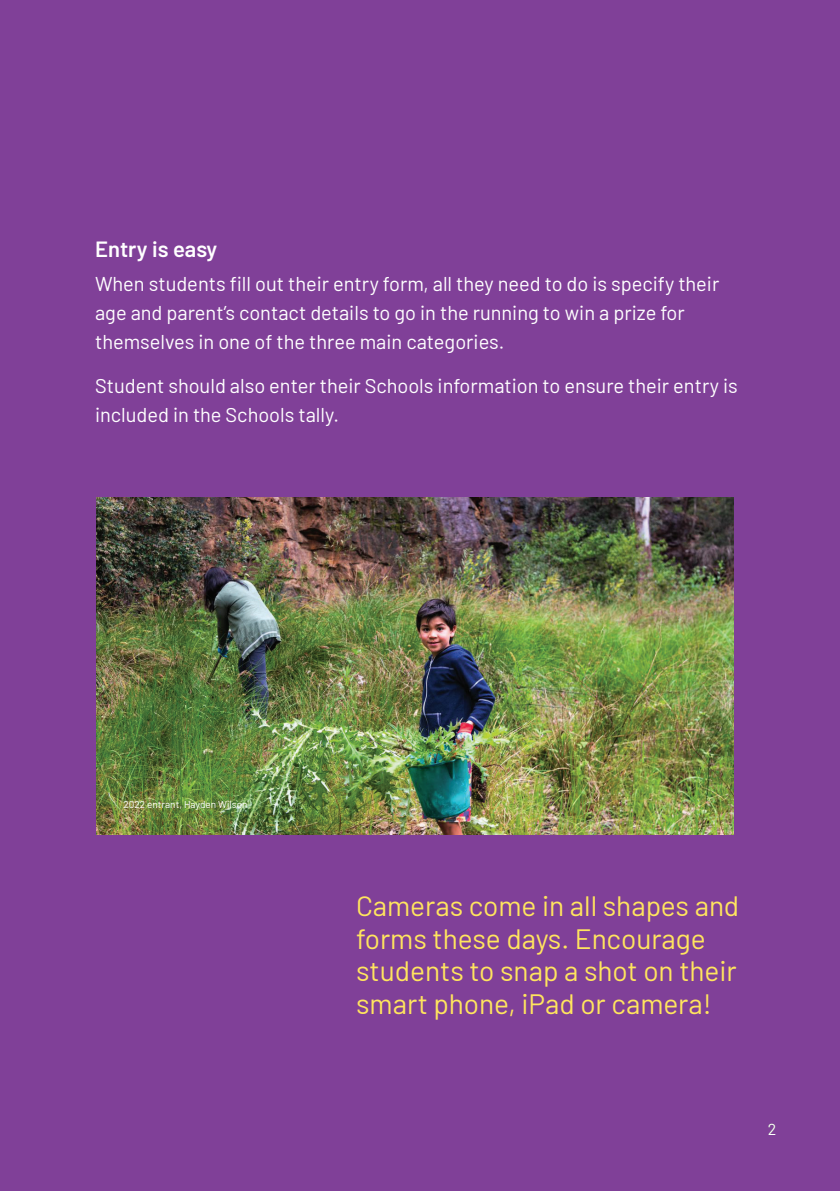
<style>
.page{position:relative;width:840px;height:1191px;background:#fff}
.page>*{position:absolute;margin:0;border:0;box-sizing:border-box;transform-origin:0 0}
.t1{font:28px/32.8px "Barlow";color:#ffe55e}
.t2{font:600 22px "Barlow";color:#fff}
.t3{font:20px/28.8px "Barlow";color:#fff}
.t4{font:16px "Barlow";color:#fff}
.t5{font:10px "Barlow";color:#fff}
</style>
<div class="page">
<div style="left:0;top:0;width:839px;height:1191px;background:#804098"></div>
<img style="left:96px;top:498px;width:637px;height:336px">
<p class="t2" style="left:95px;top:233px;width:124px">Entry is easy</p>
<p class="t3" style="left:95px;top:268px;width:625px">When students fill out their entry form, all they need to do is specify their age and parent’s contact details to go in the running to win a prize for themselves in one of the three main categories.</p>
<p class="t3" style="left:95px;top:370px;width:644px">Student should also enter their Schools information to ensure their entry is included in the Schools tally.</p>
<p class="t5" style="left:123px;top:797px;width:125px">2022 entrant, Hayden Wilson</p>
<h1 class="t1" style="left:356px;top:887px;width:384px">Cameras come in all shapes and forms these days. Encourage students to snap a shot on their smart phone, iPad or camera!</h1>
<p class="t4" style="left:767px;top:1117px;width:10px">2</p>
</div>
